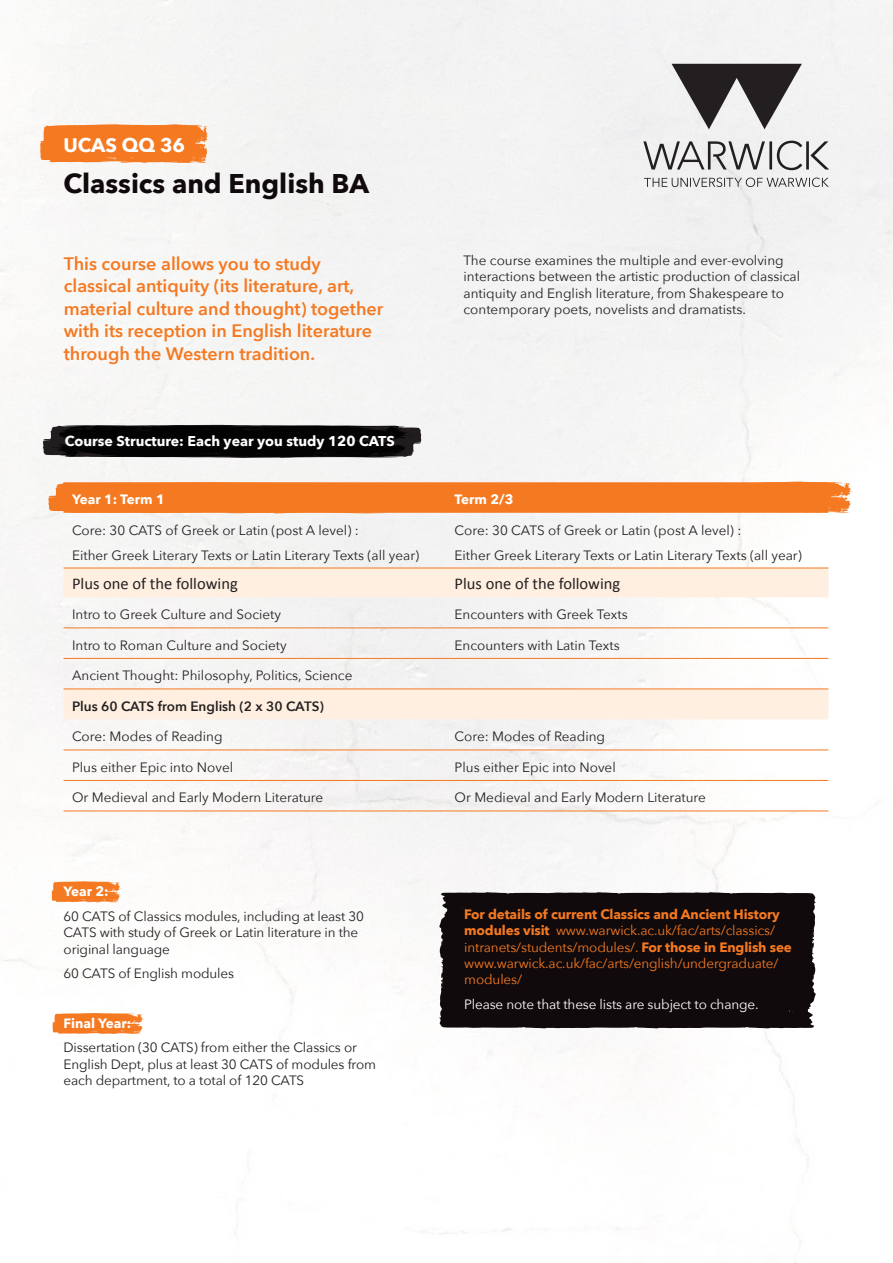
<style>
.page{position:relative;width:893px;height:1263px;background:#fff}
.page>*{position:absolute;margin:0;border:0;box-sizing:border-box;transform-origin:0 0}
.t1{font:700 27px "Avenir Next";color:#110a0c}
.t2{font:700 19.5px "Avenir Next";color:#fff}
.t3{font:600 18px/22.5px "Avenir Next";color:#f47921}
.t4{font:16.5px "Calibri";color:#231f20}
.t5{font:700 14.25px "Avenir Next";color:#fff}
.t6{font:13.5px/16.2px "Avenir Next";color:#231f20}
.t7{font:13.5px/16.2px "Avenir Next";letter-spacing:-.01em;color:#f47921}
.t8{font:13.5px "Avenir Next";letter-spacing:-.01em;color:#fff}
.t9{font:700 13.5px "Avenir Next";color:#fff}
.t10{font:600 13.5px "Avenir Next";color:#231f20}
.s1{font-weight:700}
</style>
<div class="page">
<svg style="left:43px;top:425px;width:379px;height:34px;background:#1e1d1d"></svg>
<svg style="left:64px;top:569px;width:764px;height:150px"></svg>
<hr style="left:64px;top:628px;width:382px;height:1px;background:#f47921">
<hr style="left:446px;top:628px;width:382px;height:1px;background:#f47921">
<hr style="left:64px;top:568px;width:382px;height:1px;background:#f47921">
<hr style="left:446px;top:568px;width:382px;height:1px;background:#f47921">
<hr style="left:64px;top:688px;width:382px;height:1px;background:#f47921">
<hr style="left:446px;top:688px;width:382px;height:1px;background:#f47921">
<hr style="left:64px;top:810px;width:382px;height:1px;background:#f47921">
<hr style="left:446px;top:810px;width:382px;height:1px;background:#f47921">
<hr style="left:64px;top:658px;width:382px;height:1px;background:#f47921">
<hr style="left:446px;top:658px;width:382px;height:1px;background:#f47921">
<hr style="left:64px;top:750px;width:382px;height:1px;background:#f47921">
<hr style="left:446px;top:750px;width:382px;height:1px;background:#f47921">
<hr style="left:64px;top:780px;width:382px;height:1px;background:#f47921">
<hr style="left:446px;top:780px;width:382px;height:1px;background:#f47921">
<div style="left:439px;top:892px;width:377px;height:136px;background:#110a0c"></div>
<svg style="left:52px;top:881px;width:71px;height:22px;background:#f59047"></svg>
<svg style="left:53px;top:1013px;width:92px;height:22px;background:#f58e44"></svg>
<svg style="left:40px;top:124px;width:168px;height:39px;background:#f48332"></svg>
<svg style="left:643px;top:141px;width:186px;height:29px"></svg>
<svg style="left:672px;top:64px;width:130px;height:65px"></svg>
<svg style="left:644px;top:178px;width:185px;height:9px"></svg>
<svg style="left:48px;top:482px;width:807px;height:32px;background:#f4802d"></svg>
<p class="t2" style="left:63px;top:128px;width:123px">UCAS QQ 36</p>
<p class="t1" style="left:63px;top:160px;width:307px">Classics and English BA</p>
<p class="t3" style="left:64px;top:252px;width:321px">This course allows you to study classical antiquity (its literature, art, material culture and thought) together with its reception in English literature through the Western tradition.</p>
<p class="t6" style="left:463px;top:252px;width:338px">The course examines the multiple and ever-evolving interactions between the artistic production of classical antiquity and English literature, from Shakespeare to contemporary poets, novelists and dramatists.</p>
<p class="t5" style="left:65px;top:429px;width:332px">Course Structure: Each year you study 120 CATS</p>
<p class="t9" style="left:72px;top:488px;width:94px">Year 1: Term 1</p>
<p class="t9" style="left:455px;top:488px;width:60px">Term 2/3</p>
<p class="t6" style="left:72px;top:521px;width:288px">Core: 30 CATS of Greek or Latin (post A level) :</p>
<p class="t6" style="left:72px;top:546px;width:349px">Either Greek Literary Texts or Latin Literary Texts (all year)</p>
<p class="t6" style="left:455px;top:521px;width:288px">Core: 30 CATS of Greek or Latin (post A level) :</p>
<p class="t6" style="left:455px;top:546px;width:349px">Either Greek Literary Texts or Latin Literary Texts (all year)</p>
<p class="t4" style="left:72px;top:572px;width:167px">Plus one of the following</p>
<p class="t4" style="left:455px;top:572px;width:167px">Plus one of the following</p>
<p class="t6" style="left:72px;top:606px;width:211px">Intro to Greek Culture and Society</p>
<p class="t6" style="left:455px;top:606px;width:175px">Encounters with Greek Texts</p>
<p class="t6" style="left:72px;top:636px;width:216px">Intro to Roman Culture and Society</p>
<p class="t6" style="left:455px;top:636px;width:167px">Encounters with Latin Texts</p>
<p class="t6" style="left:72px;top:667px;width:282px">Ancient Thought: Philosophy, Politics, Science</p>
<p class="t10" style="left:72px;top:695px;width:253px">Plus 60 CATS from English (2 x 30 CATS)</p>
<p class="t6" style="left:72px;top:728px;width:152px">Core: Modes of Reading</p>
<p class="t6" style="left:455px;top:728px;width:152px">Core: Modes of Reading</p>
<p class="t6" style="left:72px;top:758px;width:163px">Plus either Epic into Novel</p>
<p class="t6" style="left:455px;top:758px;width:163px">Plus either Epic into Novel</p>
<p class="t6" style="left:72px;top:789px;width:253px">Or Medieval and Early Modern Literature</p>
<p class="t6" style="left:455px;top:789px;width:253px">Or Medieval and Early Modern Literature</p>
<p class="t9" style="left:64px;top:880px;width:47px">Year 2:</p>
<p class="t6" style="left:64px;top:908px;width:302px">60 CATS of Classics modules, including at least 30<br>CATS with study of Greek or Latin literature in the original language</p>
<p class="t6" style="left:64px;top:965px;width:172px">60 CATS of English modules</p>
<p class="t9" style="left:64px;top:1011px;width:69px">Final Year:</p>
<p class="t6" style="left:64px;top:1039px;width:314px">Dissertation (30 CATS) from either the Classics or<br>English Dept, plus at least 30 CATS of modules from each department, to a total of 120 CATS</p>
<p class="t7" style="left:464px;top:906px;width:329px"><span class="s1">For details of current Classics and Ancient History modules visit</span> www.warwick.ac.uk/fac/arts/classics/ intranets/students/modules/. <span class="s1">For those in English see </span>www.warwick.ac.uk/fac/arts/english/undergraduate/ modules/</p>
<p class="t8" style="left:464px;top:992px;width:296px">Please note that these lists are subject to change.</p>
</div>
